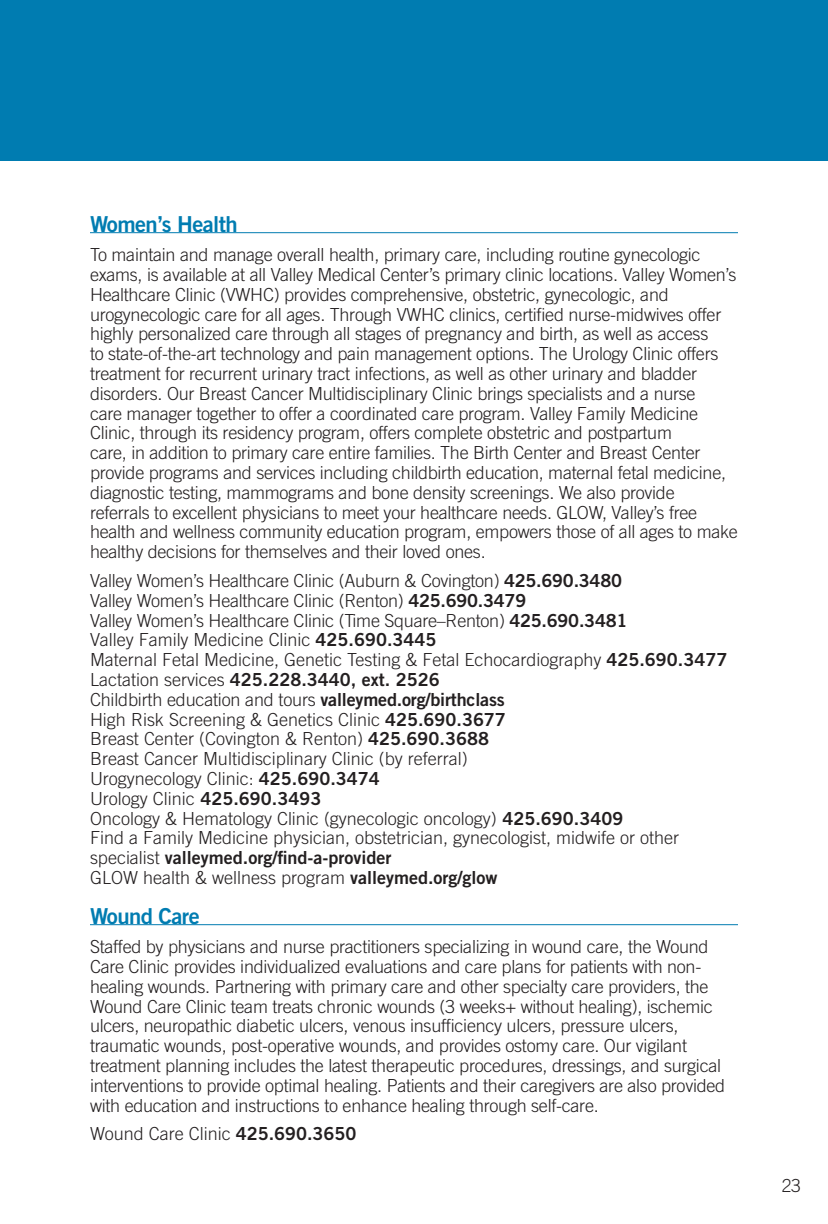
<style>
.page{position:relative;width:828px;height:1224px;background:#fff}
.page>*{position:absolute;margin:0;border:0;box-sizing:border-box;transform-origin:0 0}
.Listing_HEAD_blue{font:22px "Trade Gothic LT Std Bd 2";letter-spacing:-.025em;color:#007cb1}
.Body_Text{font:300 18px/19.8px "Trade Gothic LT Std";letter-spacing:-.015em;color:#231f20}
.Listing_Clinicians{font:300 18px "Trade Gothic LT Std";color:#231f20}
.s1{font-family:"Trade Gothic LT Std Bd 2";font-weight:400}
</style>
<div class="page">
<hr style="left:90px;top:232px;width:648px;height:1px;background:#007cb1">
<hr style="left:90px;top:924px;width:648px;height:1px;background:#007cb1">
<div style="left:0;top:0;width:828px;height:160px;background:#007cb1"></div>
<p class="Listing_HEAD_blue" style="left:90px;top:211px;width:149px">Women’s Health</p>
<p class="Body_Text" style="left:90px;top:245px;width:649px">To maintain and manage overall health, primary care, including routine gynecologic exams, is available at all Valley Medical Center’s primary clinic locations. Valley Women’s Healthcare Clinic (VWHC) provides comprehensive, obstetric, gynecologic, and urogynecologic care for all ages. Through VWHC clinics, certified nurse-midwives offer highly personalized care through all stages of pregnancy and birth, as well as access<br>to state-of-the-art technology and pain management options. The Urology Clinic offers treatment for recurrent urinary tract infections, as well as other urinary and bladder disorders. Our Breast Cancer Multidisciplinary Clinic brings specialists and a nurse<br>care manager together to offer a coordinated care program. Valley Family Medicine Clinic, through its residency program, offers complete obstetric and postpartum<br>care, in addition to primary care entire families. The Birth Center and Breast Center provide programs and services including childbirth education, maternal fetal medicine, diagnostic testing, mammograms and bone density screenings. We also provide referrals to excellent physicians to meet your healthcare needs. GLOW, Valley’s free health and wellness community education program, empowers those of all ages to make healthy decisions for themselves and their loved ones.</p>
<p class="Body_Text" style="left:90px;top:571px;width:639px">Valley Women’s Healthcare Clinic (Auburn &amp; Covington) <span class="s1">425.690.3480<br></span>Valley Women’s Healthcare Clinic (Renton) <span class="s1">425.690.3479<br></span>Valley Women’s Healthcare Clinic (Time Square–Renton) <span class="s1">425.690.3481<br></span>Valley Family Medicine Clinic <span class="s1">425.690.3445<br></span>Maternal Fetal Medicine, Genetic Testing &amp; Fetal Echocardiography <span class="s1">425.690.3477<br></span>Lactation services <span class="s1">425.228.3440, ext. 2526<br></span>Childbirth education and tours <span class="s1">valleymed.org/birthclass<br></span>High Risk Screening &amp; Genetics Clinic <span class="s1">425.690.3677<br></span>Breast Center (Covington &amp; Renton) <span class="s1">425.690.3688<br></span>Breast Cancer Multidisciplinary Clinic (by referral)<br>Urogynecology Clinic: <span class="s1">425.690.3474<br></span>Urology Clinic <span class="s1">425.690.3493<br></span>Oncology &amp; Hematology Clinic (gynecologic oncology) <span class="s1">425.690.3409<br></span>Find a Family Medicine physician, obstetrician, gynecologist, midwife or other specialist <span class="s1">valleymed.org/find-a-provider<br></span>GLOW health &amp; wellness program <span class="s1">valleymed.org/glow</span></p>
<p class="Listing_HEAD_blue" style="left:90px;top:903px;width:111px">Wound Care</p>
<p class="Body_Text" style="left:90px;top:937px;width:637px">Staffed by physicians and nurse practitioners specializing in wound care, the Wound Care Clinic provides individualized evaluations and care plans for patients with non&shy;healing wounds. Partnering with primary care and other specialty care providers, the Wound Care Clinic team treats chronic wounds (3 weeks+ without healing), ischemic ulcers, neuropathic diabetic ulcers, venous insufficiency ulcers, pressure ulcers, traumatic wounds, post-operative wounds, and provides ostomy care. Our vigilant treatment planning includes the latest therapeutic procedures, dressings, and surgical interventions to provide optimal healing. Patients and their caregivers are also provided with education and instructions to enhance healing through self-care.</p>
<p class="Body_Text" style="left:90px;top:1124px;width:268px">Wound Care Clinic <span class="s1">425.690.3650</span></p>
<p class="Listing_Clinicians" style="left:782px;top:1175px;width:21px">23</p>
</div>
